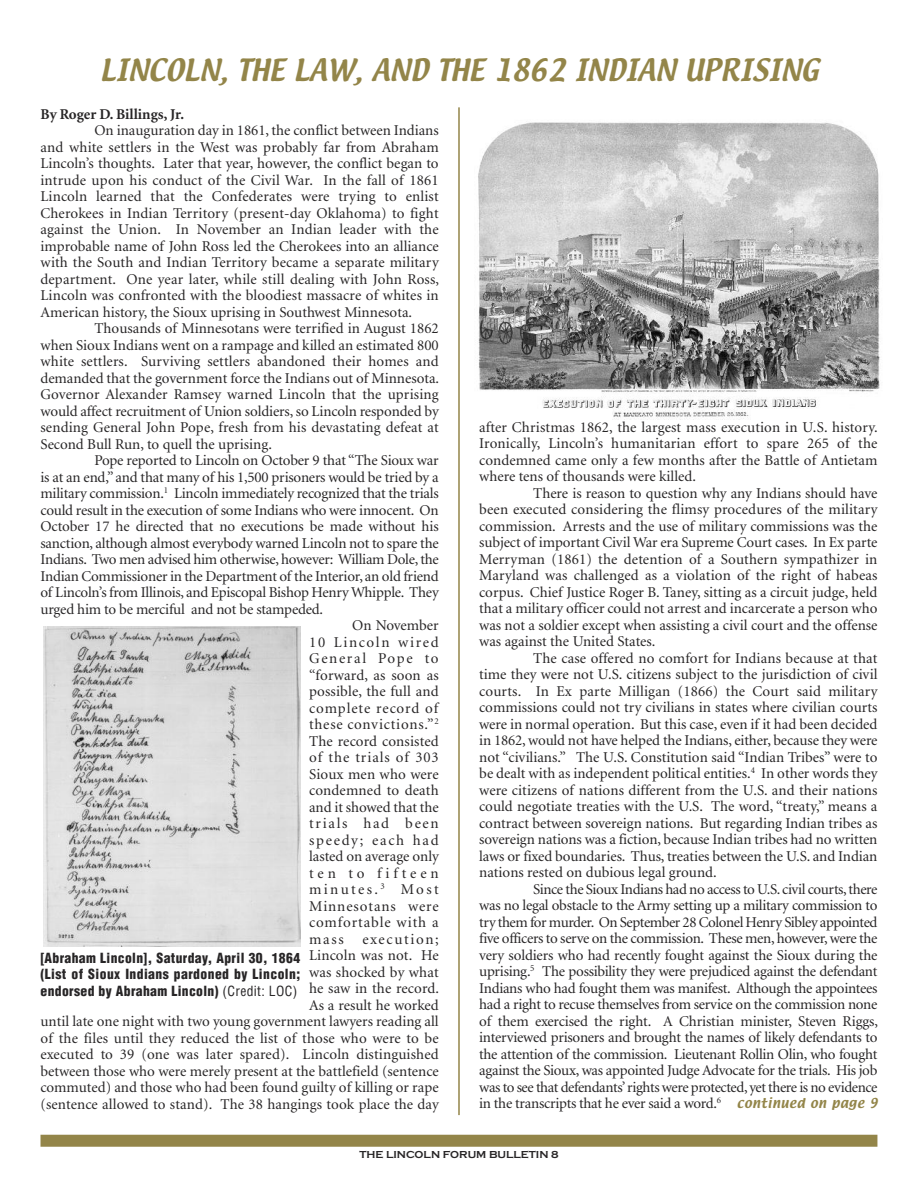
<style>
.page{position:relative;width:918px;height:1188px;background:#fff}
.page>*{position:absolute;margin:0;border:0;box-sizing:border-box;transform-origin:0 0}
.t1{font:27px "Textile";color:#938549}
.t2{font:15px/16.5px "Minion";color:#272526;text-align:justify}
.t3{font:15px "Minion";letter-spacing:.11em;color:#272526}
.t4{font:15px "Minion";letter-spacing:-.02em;color:#272526}
.t5{font:15px "Minion";letter-spacing:.06em;color:#272526}
.t6{font:700 15px "Minion";color:#272526}
.t7{font:15px "Minion";letter-spacing:.05em;color:#272526}
.t8{font:15px "Minion";letter-spacing:.055em;color:#272526}
.t9{font:15px "Minion";letter-spacing:.16em;color:#272526}
.t10{font:15px "Minion";letter-spacing:.255em;color:#272526}
.t11{font:900 condensed 13.65px/16.4px "Helvetica";letter-spacing:.03em;color:#272526;text-align:justify}
.t12{font:12px "Textile";letter-spacing:.05em;color:#938549}
.t13{font:700 10.5px "Copperplate Gothic";color:#272526}
.s1{font-weight:400}
</style>
<div class="page">
<div style="left:41px;top:1135px;width:836px;height:12px;background:#938549"></div>
<hr style="left:458px;top:107px;width:2px;height:1008px;background:#938549">
<img style="left:478px;top:122px;width:402px;height:298px">
<img style="left:44px;top:626px;width:256px;height:320px">
<h1 class="t1" style="left:100px;top:56px;width:720px">LINCOLN, THE LAW, AND THE 1862 INDIAN UPRISING</h1>
<p class="t6" style="left:40px;top:108px;width:145px">By Roger D. Billings, Jr.</p>
<p class="t2" style="left:40px;top:123px;width:400px;text-indent:54px">On inauguration day in 1861, the conflict between Indians and white settlers in the West was probably far from Abraham Lincoln’s thoughts. Later that year, however, the conflict began to intrude upon his conduct of the Civil War. In the fall of 1861<br>Lincoln learned that the Confederates were trying to enlist Cherokees in Indian Territory (present-day Oklahoma) to fight against the Union. In November an Indian leader with the improbable name of John Ross led the Cherokees into an alliance with the South and Indian Territory became a separate military department. One year later, while still dealing with John Ross, Lincoln was confronted with the bloodiest massacre of whites in American history, the Sioux uprising in Southwest Minnesota.</p>
<p class="t2" style="left:40px;top:321px;width:400px;text-indent:54px">Thousands of Minnesotans were terrified in August 1862 when Sioux Indians went on a rampage and killed an estimated 800 white settlers. Surviving settlers abandoned their homes and demanded that the government force the Indians out of Minnesota.<br>Governor Alexander Ramsey warned Lincoln that the uprising would affect recruitment of Union soldiers, so Lincoln responded by sending General John Pope, fresh from his devastating defeat at Second Bull Run, to quell the uprising.</p>
<p class="t2" style="left:94px;top:453px;width:346px">Pope reported to Lincoln on October 9 that “The Sioux war</p>
<p class="t2" style="left:40px;top:470px;width:400px">is at an end,” and that many of his 1,500 prisoners would be tried by a</p>
<p class="t2" style="left:40px;top:486px;width:400px">military commission.<sup>1</sup> Lincoln immediately recognized that the trials</p>
<p class="t2" style="left:40px;top:503px;width:400px">could result in the execution of some Indians who were innocent. On</p>
<p class="t2" style="left:40px;top:519px;width:400px">October 17 he directed that no executions be made without his</p>
<p class="t2" style="left:41px;top:536px;width:400px">sanction, although almost everybody warned Lincoln not to spare the</p>
<p class="t4" style="left:41px;top:553px;width:400px">Indians. Two men advised him otherwise,however: William Dole,the</p>
<p class="t2" style="left:41px;top:569px;width:400px">Indian Commissioner in the Department of the Interior, an old friend</p>
<p class="t2" style="left:41px;top:585px;width:400px">of Lincoln’s from Illinois, and Episcopal Bishop Henry Whipple. They</p>
<p class="t2" style="left:41px;top:602px;width:284px">urged him to be merciful and not be stampeded.</p>
<p class="t2" style="left:352px;top:618px;width:88px">On November</p>
<p class="t3" style="left:309px;top:636px;width:131px">10 Lincoln wired</p>
<p class="t3" style="left:309px;top:652px;width:131px">General Pope to</p>
<p class="t2" style="left:309px;top:668px;width:131px">“forward, as soon as</p>
<p class="t2" style="left:309px;top:684px;width:131px">possible, the full and</p>
<p class="t8" style="left:309px;top:702px;width:131px">complete record of</p>
<p class="t7" style="left:309px;top:718px;width:131px">these convictions.”<sup>2</sup></p>
<p class="t2" style="left:309px;top:734px;width:131px">The record consisted</p>
<p class="t5" style="left:309px;top:751px;width:131px">of the trials of 303</p>
<p class="t2" style="left:309px;top:767px;width:131px">Sioux men who were</p>
<p class="t2" style="left:309px;top:783px;width:131px">condemned to death</p>
<p class="t2" style="left:309px;top:800px;width:131px">and it showed that the</p>
<p class="t3" style="left:309px;top:817px;width:131px">trials had been</p>
<p class="t3" style="left:309px;top:834px;width:131px">speedy; each had</p>
<p class="t2" style="left:309px;top:849px;width:131px">lasted on average only</p>
<p class="t10" style="left:309px;top:867px;width:131px">ten to fifteen</p>
<p class="t9" style="left:309px;top:883px;width:131px">minutes.<sup>3</sup> Most</p>
<p class="t5" style="left:309px;top:900px;width:131px">Minnesotans were</p>
<p class="t5" style="left:309px;top:916px;width:131px">comfortable with a</p>
<p class="t3" style="left:309px;top:933px;width:131px">mass execution;</p>
<p class="t2" style="left:309px;top:948px;width:131px">Lincoln was not. He</p>
<p class="t2" style="left:309px;top:965px;width:131px">was shocked by what</p>
<p class="t2" style="left:309px;top:981px;width:132px">he saw in the record.</p>
<p class="t2" style="left:309px;top:998px;width:131px">As a result he worked</p>
<p class="t2" style="left:41px;top:1014px;width:400px">until late one night with two young government lawyers reading all</p>
<p class="t2" style="left:40px;top:1031px;width:400px">of the files until they reduced the list of those who were to be</p>
<p class="t2" style="left:41px;top:1047px;width:400px">executed to 39 (one was later spared). Lincoln distinguished</p>
<p class="t2" style="left:41px;top:1064px;width:400px">between those who were merely present at the battlefield (sentence</p>
<p class="t2" style="left:41px;top:1080px;width:400px">commuted) and those who had been found guilty of killing or rape</p>
<p class="t2" style="left:41px;top:1097px;width:400px">(sentence allowed to stand). The 38 hangings took place the day</p>
<p class="t2" style="left:479px;top:420px;width:400px">after Christmas 1862, the largest mass execution in U.S. history.<br>Ironically, Lincoln’s humanitarian effort to spare 265 of the condemned came only a few months after the Battle of Antietam where tens of thousands were killed.</p>
<p class="t2" style="left:479px;top:486px;width:400px;text-indent:54px">There is reason to question why any Indians should have been executed considering the flimsy procedures of the military commission. Arrests and the use of military commissions was the subject of important Civil War era Supreme Court cases. In Ex parte Merryman (1861) the detention of a Southern sympathizer in Maryland was challenged as a violation of the right of habeas corpus. Chief Justice Roger B. Taney, sitting as a circuit judge, held that a military officer could not arrest and incarcerate a person who was not a soldier except when assisting a civil court and the offense was against the United States.</p>
<p class="t2" style="left:479px;top:651px;width:400px;text-indent:54px">The case offered no comfort for Indians because at that time they were not U.S. citizens subject to the jurisdiction of civil courts. In Ex parte Milligan (1866) the Court said military commissions could not try civilians in states where civilian courts were in normal operation. But this case, even if it had been decided in 1862, would not have helped the Indians, either, because they were not “civilians.” The U.S. Constitution said “Indian Tribes” were to be dealt with as independent political entities.<sup>4</sup> In other words they were citizens of nations different from the U.S. and their nations could negotiate treaties with the U.S. The word, “treaty,” means a contract between sovereign nations. But regarding Indian tribes as sovereign nations was a fiction, because Indian tribes had no written laws or fixed boundaries. Thus, treaties between the U.S. and Indian nations rested on dubious legal ground.</p>
<p class="t2" style="left:479px;top:882px;width:400px;text-indent:54px">Since the Sioux Indians had no access to U.S. civil courts,there was no legal obstacle to the Army setting up a military commission to try them for murder. On September 28 Colonel Henry Sibley appointed five officers to serve on the commission. These men,however,were the very soldiers who had recently fought against the Sioux during the uprising.<sup>5</sup> The possibility they were prejudiced against the defendant Indians who had fought them was manifest. Although the appointees had a right to recuse themselves from service on the commission none of them exercised the right. A Christian minister, Steven Riggs, interviewed prisoners and brought the names of likely defendants to the attention of the commission. Lieutenant Rollin Olin, who fought against the Sioux, was appointed Judge Advocate for the trials. His job was to see that defendants’rights were protected, yet there is no evidence in the transcripts that he ever said a word.<sup>6</sup></p>
<p class="t11" style="left:40px;top:950px;width:261px">[Abraham Lincoln], Saturday, April 30, 1864 (List of Sioux Indians pardoned by Lincoln; endorsed by Abraham Lincoln) <span class="s1">(Credit: LOC)</span></p>
<p class="t12" style="left:737px;top:1097px;width:142px">continued on page 9</p>
<p class="t13" style="left:359px;top:1148px;width:201px">THE LINCOLN FORUM BULLETIN 8</p>
</div>
